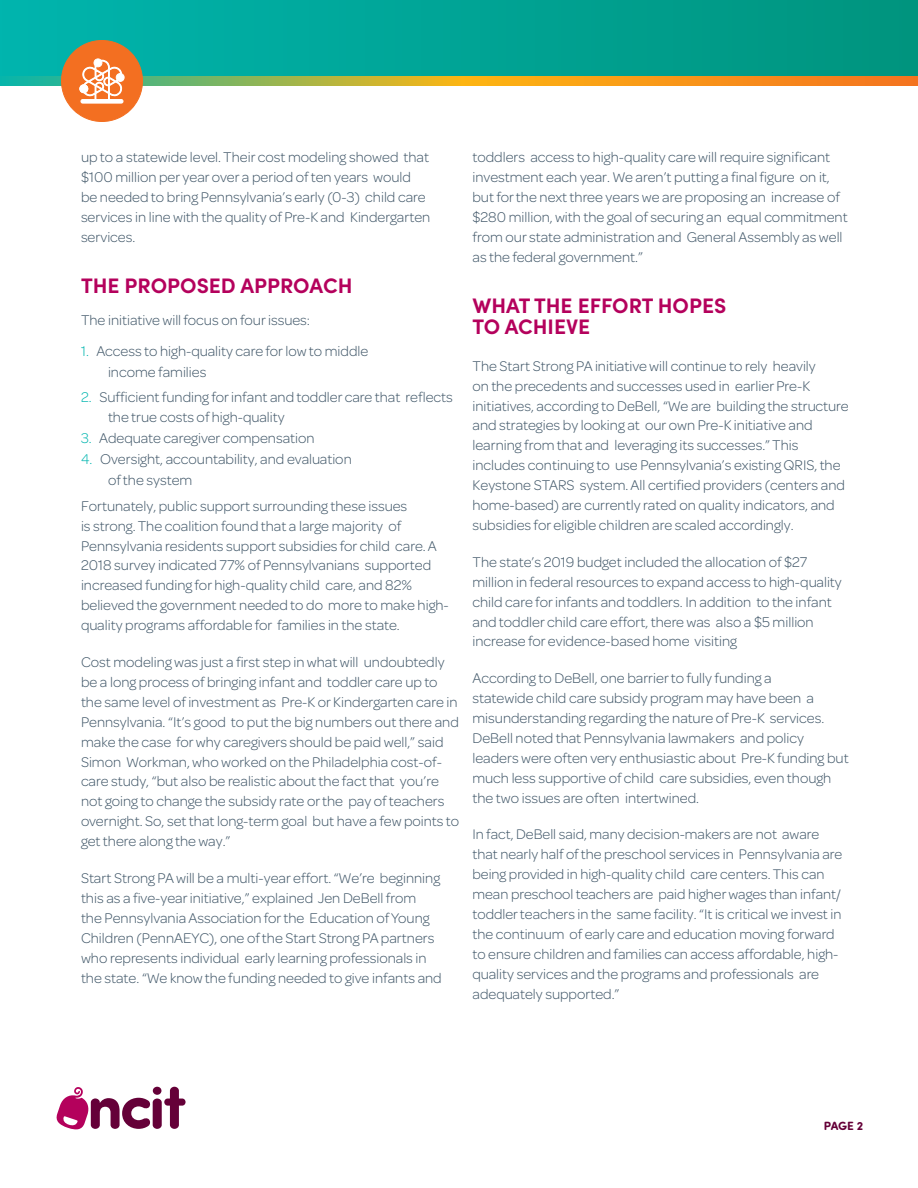
<style>
.page{position:relative;width:918px;height:1188px;background:#fff}
.page>*{position:absolute;margin:0;border:0;box-sizing:border-box;transform-origin:0 0}
.t1{font:700 21px/21px "Sofia Pro";color:#b4015c}
.t2{font:300 15px/20px "Omnes";color:#3f5567}
.t3{font:300 14.85px/20px "Omnes";color:#3f5567}
.t4{font:700 12px "Sofia Pro Soft";color:#650038}
.s1{color:#00b5af}
.s2{font-size:14.85px}
</style>
<div class="page">
<svg style="left:56px;top:1087px;width:130px;height:43px"></svg>
<div style="left:0;top:0;width:918px;height:81px;background:linear-gradient(to right,#00b5ae,#00947e)"></div>
<svg style="left:0;top:40px;width:918px;height:82px"></svg>
<p class="t2" style="left:81px;top:147px;width:351px">up to a statewide level. Their cost modeling showed that $100 million per year over a period of ten years would be needed to bring Pennsylvania’s early (0-3) child care services in line with the quality of Pre-K and Kindergarten services.</p>
<h1 class="t1" style="left:81px;top:274px;width:273px">THE PROPOSED APPROACH</h1>
<p class="t2" style="left:81px;top:309px;width:231px">The initiative will focus on four issues:</p>
<p class="t2" style="left:108px;top:340px;width:262px;line-height:21px;text-indent:-27px"><span class="s1">1.</span> Access to high-quality care for low to middle income families</p>
<p class="t2" style="left:108px;top:387px;width:346px;line-height:19.2px;text-indent:-27px"><span class="s1">2.</span> Sufficient funding for infant and toddler care that reflects the true costs of high-quality</p>
<p class="t2" style="left:81px;top:427px;width:235px"><span class="s1">3.</span> Adequate caregiver compensation</p>
<p class="t2" style="left:108px;top:447px;width:245px;line-height:21px;text-indent:-27px"><span class="s1">4.</span> Oversight, accountability, and evaluation of the system</p>
<p class="t2" style="left:81px;top:495px;width:369px">Fortunately, public support surrounding these issues<br>is strong. The coalition found that a large majority of Pennsylvania residents support subsidies for child care. A 2018 survey indicated 77% of Pennsylvanians supported increased funding for high-quality child care, and 82% believed the government needed to do more to make high&shy;quality programs affordable for families in the state.</p>
<p class="t2" style="left:81px;top:651px;width:380px">Cost modeling was just a first step in what will undoubtedly be a long process of bringing infant and toddler care up to the same level of investment as Pre-K or Kindergarten care in Pennsylvania. “It’s good to put the big numbers out there and make the case for why caregivers should be paid well,” said Simon Workman, who worked on the Philadelphia cost-of&shy;care study, “but also be realistic about the fact that you’re not going to change the subsidy rate or the pay of teachers overnight. So, set that long-term goal but have a few points to get there along the way.”</p>
<p class="t2" style="left:81px;top:867px;width:362px">Start Strong PA will be a multi-year effort. “We’re beginning this as a five-year initiative,” explained Jen DeBell from<br>the Pennsylvania Association for the Education of Young Children (PennAEYC), one of the Start Strong PA partners who represents individual early learning professionals in the state. “We know the funding needed to give infants and</p>
<p class="t2" style="left:472px;top:147px;width:377px">toddlers access to high-quality care will require significant investment each year. We aren’t putting a final figure on it, but for the next three years we are proposing an increase of $280 million, with the goal of securing an equal commitment from our state administration and General Assembly as well as the federal government.”</p>
<h1 class="t1" style="left:472px;top:294px;width:255px">WHAT THE EFFORT HOPES<br>TO ACHIEVE</h1>
<p class="t2" style="left:472px;top:355px;width:378px">The Start Strong PA initiative will continue to rely heavily<br>on the precedents and successes used in earlier Pre-K initiatives, according to DeBell, “We are building the structure and strategies by looking at our own Pre-K initiative and learning from that and leveraging its successes.” This includes continuing to use Pennsylvania’s existing QRIS, the Keystone STARS system. All certified providers (centers and home-based) are currently rated on quality indicators, and subsidies for eligible children are scaled accordingly.</p>
<p class="t2" style="left:472px;top:551px;width:371px">The state’s 2019 budget included the allocation of $27 million in federal resources to expand access to high-quality child care for infants and toddlers. In addition to the infant and toddler child care effort, there was also a $5 million increase for evidence-based home visiting</p>
<p class="t2" style="left:472px;top:667px;width:378px">According to DeBell, one barrier to fully funding a<br>statewide child care subsidy program may have been a misunderstanding regarding the nature of Pre-K services.<br>DeBell noted that Pennsylvania lawmakers and policy leaders were often very enthusiastic about Pre-K funding but much less supportive of child care subsidies, even though the two issues are often intertwined.</p>
<p class="t3" style="left:472px;top:823px;width:371px">In fact, DeBell said, many decision-makers are not aware that nearly half of the preschool services in Pennsylvania are being provided in high-quality child care centers. This can mean preschool teachers are paid higher wages than infant/ toddler teachers in the same facility. “It is critical we invest in the continuum of early care and education moving forward</p>
<p class="t2" style="left:472px;top:943px;width:368px"><span class="s2">to ensure</span> children and families can access affordable, high&shy;quality services and the programs and professionals are adequately supported.”</p>
<p class="t4" style="left:824px;top:1117px;width:41px">PAGE 2</p>
</div>
